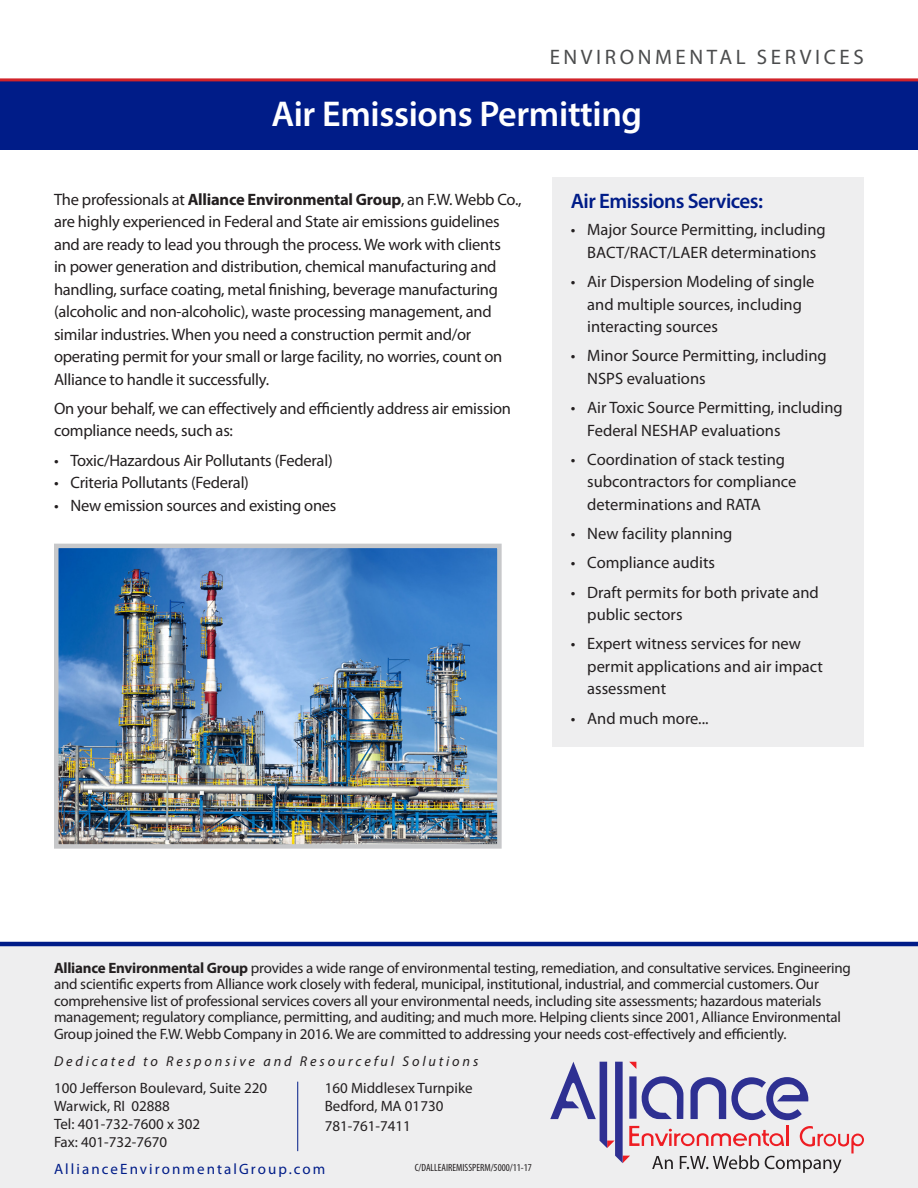
<style>
.page{position:relative;width:918px;height:1188px;background:#fff}
.page>*{position:absolute;margin:0;border:0;box-sizing:border-box;transform-origin:0 0}
.t1{font:600 36px "Myriad Pro";letter-spacing:-.01em;color:#fff}
.t2{font:21px "Myriad Pro";letter-spacing:.17em;color:#4b4c4d}
.t3{font:600 21px "Myriad Pro";letter-spacing:-.025em;color:#001c88}
.t4{font:16.5px/22.5px "Myriad Pro";letter-spacing:-.015em;color:#231f20}
.t5{font:15px/16.5px "Myriad Pro";letter-spacing:-.015em;color:#231f20}
.t6{font:15px "Myriad Pro";letter-spacing:.14em;color:#001c88}
.t7{font:italic 14.25px "Myriad Pro";letter-spacing:.2em;color:#231f20}
.sidebar_text{font:condensed 10.5px "Myriad Pro";color:#231f20}
.s1{font-weight:700}
</style>
<div class="page">
<div style="left:0;top:80px;width:918px;height:69px;background:#001c88"></div>
<hr style="left:0;top:78px;width:918px;height:3px;background:#d1232a">
<div style="left:0;top:944px;width:918px;height:244px;background:#eeeeef"></div>
<hr style="left:0;top:942px;width:918px;height:4px;background:#001c88">
<svg style="left:550px;top:1062px;width:314px;height:111px"></svg>
<hr style="left:297px;top:1082px;width:1px;height:69px;background:#001c88">
<div style="left:553px;top:178px;width:311px;height:569px;background:#eeeeef"></div>
<img style="left:59px;top:549px;width:438px;height:295px">
<div style="left:54px;top:544px;width:448px;height:305px;border:4px solid #c7c8ca"></div>
<p class="t2" style="left:550px;top:44px;width:316px">ENVIRONMENTAL SERVICES</p>
<h1 class="t1" style="left:271px;top:91px;width:372px">Air Emissions Permitting</h1>
<p class="t4" style="left:54px;top:188px;width:469px">The professionals at <span class="s1">Alliance Environmental Group</span>, an F.W. Webb Co., are highly experienced in Federal and State air emissions guidelines and are ready to lead you through the process. We work with clients<br>in power generation and distribution, chemical manufacturing and handling, surface coating, metal finishing, beverage manufacturing (alcoholic and non-alcoholic), waste processing management, and similar industries. When you need a construction permit and/or operating permit for your small or large facility, no worries, count on Alliance to handle it successfully.</p>
<p class="t4" style="left:54px;top:397px;width:458px">On your behalf, we can effectively and efficiently address air emission compliance needs, such as:</p>
<p class="t4" style="left:54px;top:449px;width:280px">• Toxic/Hazardous Air Pollutants (Federal)</p>
<p class="t4" style="left:54px;top:471px;width:197px">• Criteria Pollutants (Federal)</p>
<p class="t4" style="left:54px;top:494px;width:284px">• New emission sources and existing ones</p>
<p class="t3" style="left:571px;top:188px;width:194px">Air Emissions Services:</p>
<p class="t4" style="left:571px;top:218px;width:256px;text-align:center">• Major Source Permitting, including<br>BACT/RACT/LAER determinations</p>
<p class="t4" style="left:587px;top:270px;width:229px;text-indent:-16px">• Air Dispersion Modeling of single and multiple sources, including interacting sources</p>
<p class="t4" style="left:587px;top:344px;width:241px;text-indent:-16px">• Minor Source Permitting, including<br>NSPS evaluations</p>
<p class="t4" style="left:587px;top:396px;width:257px;text-indent:-16px">• Air Toxic Source Permitting, including<br>Federal NESHAP evaluations</p>
<p class="t4" style="left:587px;top:448px;width:211px;text-indent:-16px">• Coordination of stack testing subcontractors for compliance determinations and RATA</p>
<p class="t4" style="left:571px;top:522px;width:163px">• New facility planning</p>
<p class="t4" style="left:571px;top:551px;width:146px">• Compliance audits</p>
<p class="t4" style="left:587px;top:581px;width:233px;text-indent:-16px">• Draft permits for both private and public sectors</p>
<p class="t4" style="left:587px;top:632px;width:237px;text-indent:-16px">• Expert witness services for new permit applications and air impact assessment</p>
<p class="t4" style="left:571px;top:707px;width:139px">• And much more...</p>
<p class="t5" style="left:54px;top:959px;width:798px"><span class="s1">Alliance Environmental Group</span> provides a wide range of environmental testing, remediation, and consultative services. Engineering and scientific experts from Alliance work closely with federal, municipal, institutional, industrial, and commercial customers. Our comprehensive list of professional services covers all your environmental needs, including site assessments; hazardous materials management; regulatory compliance, permitting, and auditing; and much more. Helping clients since 2001, Alliance Environmental Group joined the F.W. Webb Company in 2016. We are committed to addressing your needs cost-effectively and efficiently.</p>
<p class="t7" style="left:54px;top:1052px;width:426px">Dedicated to Responsive and Resourceful Solutions</p>
<p class="t5" style="left:325px;top:1079px;width:149px;line-height:18px">160 Middlesex Turnpike<br>Bedford, MA 01730</p>
<p class="t5" style="left:325px;top:1117px;width:88px">781-761-7411</p>
<p class="t6" style="left:54px;top:1159px;width:273px">AllianceEnvironmentalGroup.com</p>
<p class="t5" style="left:54px;top:1079px;width:215px;line-height:18px">100 Jefferson Boulevard, Suite 220<br>Warwick, RI 02888<br>Tel: 401-732-7600 x 302<br>Fax: 401-732-7670</p>
<p class="sidebar_text" style="left:415px;top:1161px;width:119px">C/DALLEAIREMISSPERM/5000/11-17</p>
</div>
